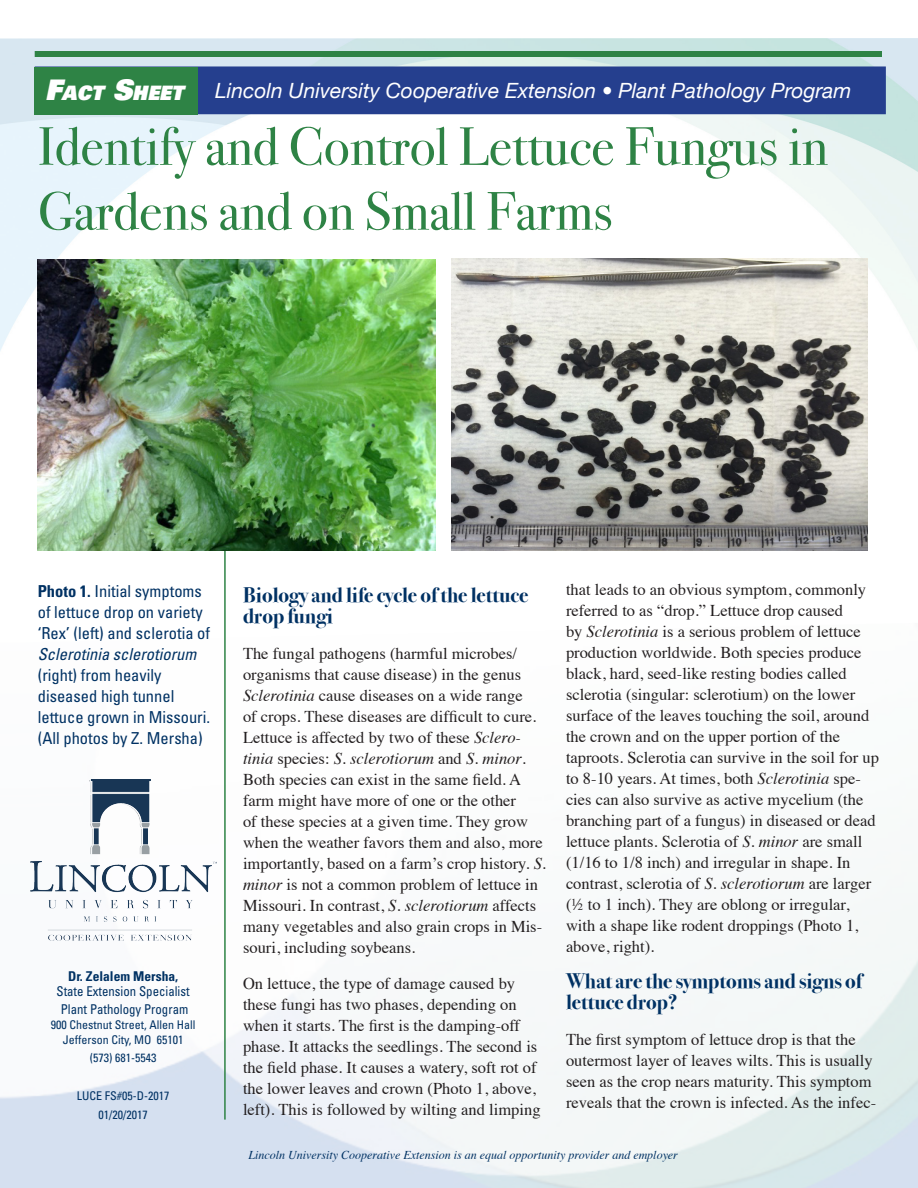
<style>
.page{position:relative;width:918px;height:1188px;background:#fff}
.page>*{position:absolute;margin:0;border:0;box-sizing:border-box;transform-origin:0 0}
.t1{font:54px/64.8px "Bodoni Svty Two ITCTT";color:#2e8345}
.t2{font:700 21px/21px "Bodoni Svty Two OSITCTT";color:#003163}
.t3{font:italic 21px "Helvetica Neue";color:#fff}
.t4{font:19.8px "Univers LT Std X Black Obl";color:#fff;scale:.95 1}
.t5{font:16.5px/21px "Times";color:#231f20}
.t6{font:condensed 16.5px/21px "Univers LT Std";color:#003163}
.t7{font:condensed 13.5px "Univers LT Std";color:#003163;scale:.95 1}
.t8{font:700 condensed 13.5px "Univers LT Std";color:#003163}
.t9{font:condensed 12px "Univers LT Std";color:#003163}
.t10{font:italic 12px "Times";color:#003163}
.s1{font-size:28.35px}
.s2{font-weight:700}
.s3{font-style:italic}
</style>
<div class="page">
<img style="left:0;top:779px;width:918px;height:409px">
<img style="left:0;top:38px;width:918px;height:394px">
<div style="left:35px;top:51px;width:847px;height:6px;background:#2e8345"></div>
<div style="left:35px;top:66px;width:851px;height:48px;background:#253f8e;border:2px solid #253f8e"></div>
<hr style="left:224px;top:276px;width:2px;height:844px;background:#2e8345">
<div style="left:35px;top:67px;width:163px;height:47px;background:#2e8345"></div>
<img style="left:31px;top:780px;width:185px;height:162px">
<img style="left:452px;top:258px;width:416px;height:292px">
<img style="left:38px;top:259px;width:398px;height:291px">
<p class="t4" style="left:45px;top:80px;width:147px"><span class="s1">F</span>ACT <span class="s1">S</span>HEET</p>
<p class="t3" style="left:215px;top:75px;width:638px">Lincoln University Cooperative Extension • Plant Pathology Program</p>
<p class="t1" style="left:38px;top:108px;width:792px">Identify and Control Lettuce Fungus in<br>Gardens and on Small Farms</p>
<p class="t6" style="left:38px;top:580px;width:174px"><span class="s2">Photo 1.</span> Initial symptoms of lettuce drop on variety ‘Rex’ (left) and sclerotia of<br><span class="s3">Sclerotinia sclerotiorum </span>(right) from heavily diseased high tunnel lettuce grown in Missouri. (All photos by Z. Mersha)</p>
<p class="t8" style="left:68px;top:968px;width:112px">Dr. Zelalem Mersha,</p>
<p class="t7" style="left:57px;top:983px;width:142px">State Extension Specialist</p>
<p class="t7" style="left:61px;top:1001px;width:136px">Plant Pathology Program</p>
<p class="t9" style="left:51px;top:1018px;width:146px">900 Chestnut Street, Allen Hall</p>
<p class="t9" style="left:63px;top:1033px;width:122px">Jefferson City, MO 65101</p>
<p class="t9" style="left:90px;top:1051px;width:68px">(573) 681-5543</p>
<p class="t9" style="left:77px;top:1088px;width:94px">LUCE FS#05-D-2017</p>
<p class="t9" style="left:99px;top:1107px;width:51px">01/20/2017</p>
<p class="t2" style="left:243px;top:584px;width:287px">Biology and life cycle of the lettuce drop fungi</p>
<p class="t5" style="left:243px;top:641px;width:305px">The fungal pathogens (harmful microbes/ organisms that cause disease) in the genus <span class="s3">Sclerotinia</span> cause diseases on a wide range<br>of crops. These diseases are difficult to cure.<br>Lettuce is affected by two of these <span class="s3">Sclero&shy;tinia</span> species: <span class="s3">S. sclerotiorum</span> and <span class="s3">S. minor</span>.<br>Both species can exist in the same field. A farm might have more of one or the other<br>of these species at a given time. They grow when the weather favors them and also, more importantly, based on a farm’s crop history. <span class="s3">S. minor</span> is not a common problem of lettuce in Missouri. In contrast, <span class="s3">S. sclerotiorum</span> affects many vegetables and also grain crops in Mis&shy;souri, including soybeans.</p>
<p class="t5" style="left:243px;top:971px;width:299px">On lettuce, the type of damage caused by these fungi has two phases, depending on when it starts. The first is the damping-off phase. It attacks the seedlings. The second is the field phase. It causes a watery, soft rot of the lower leaves and crown (Photo 1, above, left). This is followed by wilting and limping</p>
<p class="t5" style="left:566px;top:577px;width:315px">that leads to an obvious symptom, commonly referred to as “drop.” Lettuce drop caused<br>by <span class="s3">Sclerotinia</span> is a serious problem of lettuce production worldwide. Both species produce black, hard, seed-like resting bodies called sclerotia (singular: sclerotium) on the lower surface of the leaves touching the soil, around the crown and on the upper portion of the taproots. Sclerotia can survive in the soil for up to 8-10 years. At times, both <span class="s3">Sclerotinia</span> spe&shy;cies can also survive as active mycelium (the branching part of a fungus) in diseased or dead lettuce plants. Sclerotia of <span class="s3">S. minor</span> are small (1/16 to 1/8 inch) and irregular in shape. In contrast, sclerotia of <span class="s3">S. sclerotiorum</span> are larger (½ to 1 inch). They are oblong or irregular, with a shape like rodent droppings (Photo 1, above, right).</p>
<p class="t2" style="left:566px;top:970px;width:297px">What are the symptoms and signs of lettuce drop?</p>
<p class="t5" style="left:566px;top:1027px;width:312px">The first symptom of lettuce drop is that the outermost layer of leaves wilts. This is usually seen as the crop nears maturity. This symptom reveals that the crown is infected. As the infec-</p>
<p class="t10" style="left:248px;top:1145px;width:431px">Lincoln University Cooperative Extension is an equal opportunity provider and employer</p>
</div>
